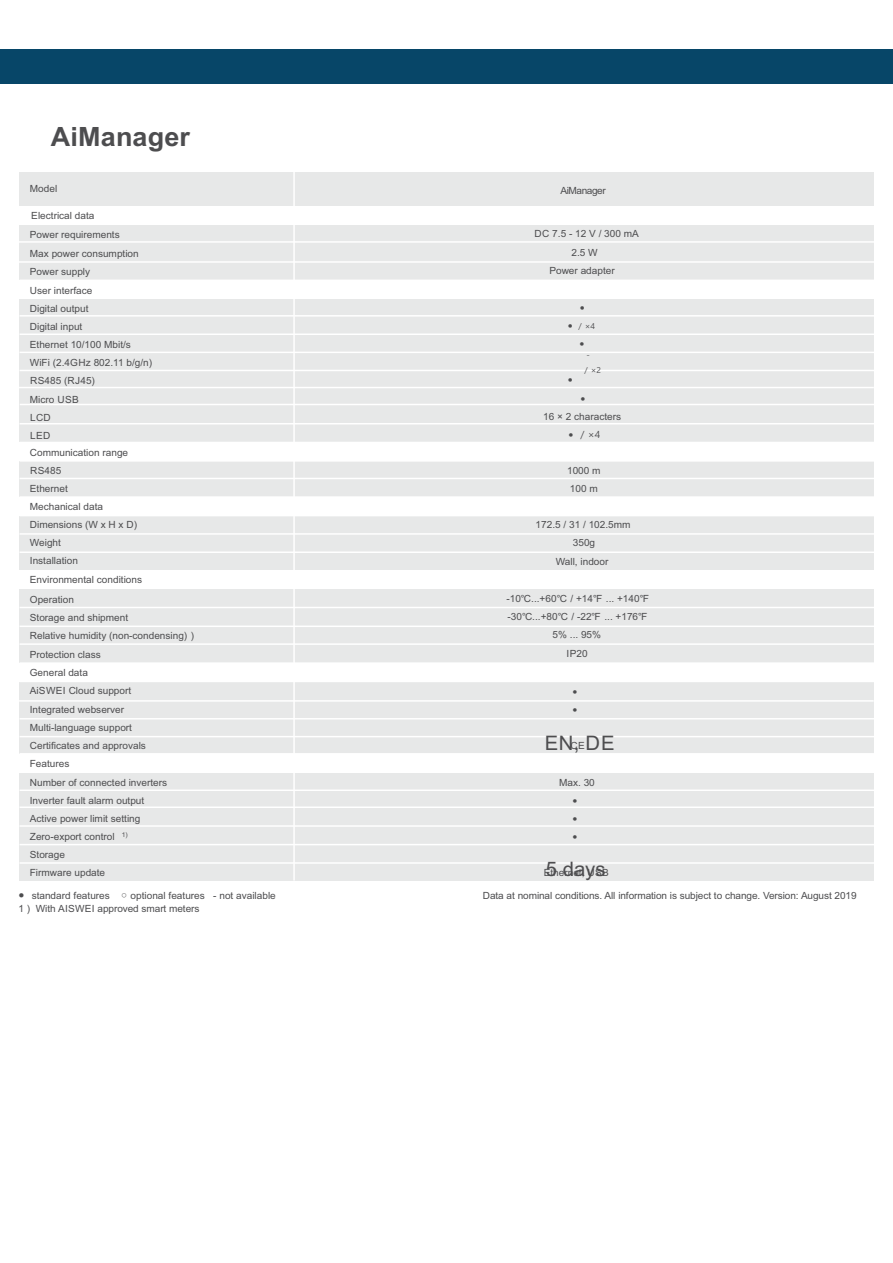
<style>
.page{position:relative;width:893px;height:1263px;background:#fff}
.page>*{position:absolute;margin:0;border:0;box-sizing:border-box;transform-origin:0 0}
.t1{font:700 26.55px "Arial";letter-spacing:.005em;color:#4d4d4f}
.t2{font:19.95px "Arial";color:#4d4d4f}
.t3{font:9.9px/18.1px "Arial";color:#4d4d4f}
.t4{font:9.9px "Arial";letter-spacing:-.045em;color:#4d4d4f}
.t5{font:9.9px "Malgun Gothic";color:#4d4d4f}
.t6{font:8.25px/18.1px "Arial Unicode MS";color:#4d4d4f}
.t7{font:8.25px/14.9px "Malgun Gothic";color:#4d4d4f}
.t8{font:6.6px "Arial";color:#4d4d4f}
.s1{font-family:"Arial Unicode MS"}
.s2{font-family:"Arial Unicode MS";font-size:8.25px}
.s3{font-size:9.9px}
</style>
<div class="page">
<div style="left:20px;top:172px;width:854px;height:708px;background:#e7e8e8"></div>
<div style="left:20px;top:570px;width:854px;height:19px;background:#fff"></div>
<div style="left:19px;top:663px;width:855px;height:19px;background:#fff"></div>
<div style="left:19px;top:754px;width:855px;height:18px;background:#fff"></div>
<div style="left:20px;top:206px;width:854px;height:18px;background:#fff"></div>
<div style="left:19px;top:280px;width:855px;height:19px;background:#fff"></div>
<div style="left:19px;top:442px;width:855px;height:19px;background:#fff"></div>
<div style="left:19px;top:497px;width:855px;height:19px;background:#fff"></div>
<hr style="left:293px;top:165px;width:2px;height:715px;background:#fff">
<hr style="left:20px;top:315px;width:854px;height:2px;background:#fff">
<hr style="left:20px;top:333px;width:854px;height:2px;background:#fff">
<hr style="left:20px;top:352px;width:854px;height:1px;background:#fff">
<hr style="left:20px;top:370px;width:854px;height:1px;background:#fff">
<hr style="left:20px;top:404px;width:854px;height:1px;background:#fff">
<hr style="left:19px;top:387px;width:855px;height:1px;background:#fff">
<hr style="left:20px;top:423px;width:854px;height:1px;background:#fff">
<hr style="left:20px;top:478px;width:854px;height:1px;background:#fff">
<hr style="left:20px;top:496px;width:854px;height:2px;background:#fff">
<hr style="left:20px;top:533px;width:854px;height:2px;background:#fff">
<hr style="left:20px;top:551px;width:854px;height:2px;background:#fff">
<hr style="left:20px;top:460px;width:854px;height:2px;background:#fff">
<hr style="left:20px;top:662px;width:854px;height:2px;background:#fff">
<hr style="left:20px;top:718px;width:854px;height:1px;background:#fff">
<hr style="left:19px;top:700px;width:855px;height:2px;background:#fff">
<hr style="left:20px;top:753px;width:854px;height:1px;background:#fff">
<hr style="left:20px;top:736px;width:854px;height:1px;background:#fff">
<hr style="left:20px;top:607px;width:854px;height:1px;background:#fff">
<hr style="left:20px;top:625px;width:854px;height:2px;background:#fff">
<hr style="left:20px;top:643px;width:854px;height:2px;background:#fff">
<hr style="left:20px;top:789px;width:854px;height:2px;background:#fff">
<hr style="left:20px;top:825px;width:854px;height:2px;background:#fff">
<hr style="left:20px;top:862px;width:854px;height:2px;background:#fff">
<hr style="left:20px;top:844px;width:854px;height:1px;background:#fff">
<hr style="left:20px;top:806px;width:854px;height:2px;background:#fff">
<hr style="left:18px;top:261px;width:857px;height:2px;background:#fff">
<hr style="left:18px;top:241px;width:857px;height:2px;background:#fff">
<hr style="left:20px;top:771px;width:855px;height:2px;background:#fff">
<div style="left:0;top:49px;width:893px;height:35px;background:#074668"></div>
<h1 class="t1" style="left:51px;top:126px;width:141px">AiManager</h1>
<p class="t3" style="left:30px;top:181px;width:29px">Model</p>
<p class="t3" style="left:31px;top:207px;width:65px">Electrical data</p>
<p class="t3" style="left:30px;top:227px;width:110px">Power requirements<br>Max power consumption<br>Power supply</p>
<p class="t3" style="left:30px;top:300px;width:124px">Digital output<br>Digital input<br>Ethernet 10/100 Mbit/s<br>WiFi (2.4GHz 802.11 b/g/n)<br>RS485 (RJ45)<br>Micro USB<br>LCD</p>
<p class="t3" style="left:30px;top:282px;width:64px">User interface</p>
<p class="t3" style="left:30px;top:427px;width:22px">LED</p>
<p class="t3" style="left:30px;top:444px;width:109px">Communication range<br>RS485<br>Ethernet<br>Mechanical data<br>Dimensions (W x H x D)<br>Weight<br>Installation</p>
<p class="t3" style="left:30px;top:572px;width:114px">Environmental conditions</p>
<p class="t3" style="left:30px;top:609px;width:100px">Storage and shipment</p>
<p class="t3" style="left:30px;top:591px;width:46px">Operation</p>
<p class="t3" style="left:30px;top:628px;width:169px">Relative humidity (non-condensing)<span class="s1">）<br></span>Protection class<br>General data<br>AiSWEI Cloud support<br>Integrated webserver<br>Multi-language support<br>Certificates and approvals</p>
<p class="t3" style="left:30px;top:755px;width:41px">Features</p>
<p class="t3" style="left:30px;top:774px;width:139px">Number of connected inverters<br>Inverter fault alarm output<br>Active power limit setting</p>
<p class="t8" style="left:122px;top:832px;width:7px">1)</p>
<p class="t3" style="left:30px;top:828px;width:86px">Zero-export control<br>Storage<br>Firmware update</p>
<p class="t4" style="left:560px;top:187px;width:47px">AiManager</p>
<p class="t3" style="left:534px;top:225px;width:106px">DC 7.5 - 12 V / 300 mA</p>
<p class="t3" style="left:571px;top:244px;width:28px">2.5 W</p>
<p class="t3" style="left:549px;top:262px;width:67px">Power adapter</p>
<p class="t6" style="left:580px;top:299px;width:6px">●</p>
<p class="t7" style="left:568px;top:319px;width:29px"><span class="s1">●</span> / ×4</p>
<p class="t6" style="left:580px;top:335px;width:6px">●</p>
<p class="t7" style="left:584px;top:349px;width:18px">-<br>/ ×2</p>
<p class="t6" style="left:568px;top:371px;width:6px">●</p>
<p class="t6" style="left:581px;top:390px;width:6px">●</p>
<p class="t3" style="left:543px;top:408px;width:79px">16 × 2 characters</p>
<p class="t5" style="left:568px;top:430px;width:33px"><span class="s2">●</span> / ×4</p>
<p class="t3" style="left:567px;top:462px;width:35px">1000 m<br>100 m</p>
<p class="t3" style="left:536px;top:517px;width:96px;text-align:center">172.5 / 31 / 102.5mm<br>350g<br>Wall, indoor</p>
<p class="t3" style="left:506px;top:590px;width:144px;text-align:center">-10<span class="s1">℃</span>...+60<span class="s1">℃</span> / +14<span class="s1">℉</span> ... +140<span class="s1">℉ </span>-30<span class="s1">℃</span>...+80<span class="s1">℃</span> / -22<span class="s1">℉</span> ... +176<span class="s1">℉<br></span>5% ... 95%</p>
<p class="t3" style="left:567px;top:645px;width:23px">IP20</p>
<p class="t6" style="left:572px;top:684px;width:6px">● ●</p>
<h2 class="t2" style="left:545px;top:735px;width:71px">EN<span class="s3">C</span>, <span class="s3">E</span>DE</h2>
<p class="t3" style="left:559px;top:774px;width:37px">Max. 30</p>
<p class="t6" style="left:572px;top:792px;width:6px;text-align:justify">● ● ●</p>
<p class="t3" style="left:544px;top:864px;width:42px">Ethernet,</p>
<h2 class="t2" style="left:546px;top:862px;width:65px">5 days<span class="s3">USB</span></h2>
<p class="t3" style="left:19px;top:887px;width:259px"><span class="s1">●</span> standard features <span class="s1">○</span> optional features - not available</p>
<p class="t3" style="left:483px;top:887px;width:375px">Data at nominal conditions. All information is subject to change. Version: August 2019</p>
<p class="t3" style="left:19px;top:901px;width:182px">1 ) With AISWEI approved smart meters</p>
</div>
